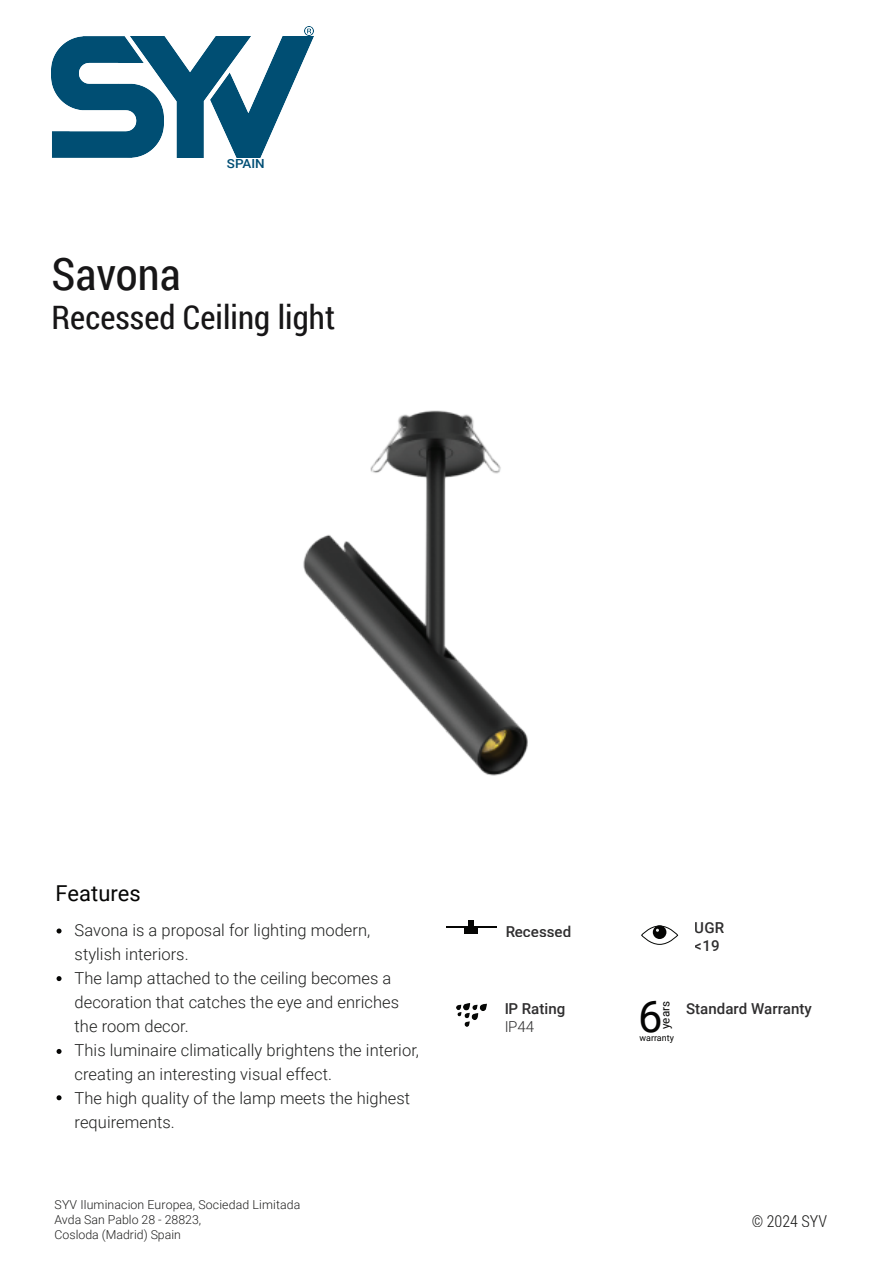
<style>
.page{position:relative;width:893px;height:1263px;background:#fff}
.page>*{position:absolute;margin:0;border:0;box-sizing:border-box;transform-origin:0 0}
.t1{font:45px "Roboto Condensed";letter-spacing:.005em;color:#171617}
.t2{font:43.35px "Roboto";color:#050504}
.t3{font:33px "Roboto Condensed";letter-spacing:.005em;color:#171617}
.t4{font:21.9px "Roboto";letter-spacing:.005em;color:#050504}
.t5{font:300 16.5px/24px "Roboto";letter-spacing:.005em;color:#040504}
.t6{font:300 16.5px "Roboto Condensed";letter-spacing:.005em;color:#050504}
.t7{font:500 15.15px/18.1px "Roboto";letter-spacing:.005em;color:#171617}
.t8{font:300 15.15px "Roboto";color:#171617}
.t9{font:500 12.6px "Roboto";color:#004e74;scale:1.07 1}
.t10{font:300 12.3px/14.9px "Roboto";color:#050504}
.t11{font:11.7px "Roboto";letter-spacing:.005em;color:#050504}
.t12{font:8.85px "Roboto";letter-spacing:.005em;color:#050504}
</style>
<div class="page">
<svg style="left:57px;top:928px;width:5px;height:5px"></svg>
<svg style="left:57px;top:976px;width:5px;height:5px"></svg>
<svg style="left:57px;top:1049px;width:5px;height:5px"></svg>
<svg style="left:57px;top:1095px;width:5px;height:5px"></svg>
<img style="left:456px;top:1003px;width:30px;height:23px">
<hr style="left:446px;top:926px;width:50px;height:2px;background:#050504">
<div style="left:464px;top:926px;width:14px;height:8px;background:#050504"></div>
<svg style="left:468px;top:921px;width:6px;height:5px"></svg>
<img style="left:250px;top:37px;width:63px;height:120px">
<img style="left:163px;top:37px;width:87px;height:120px">
<img style="left:52px;top:37px;width:111px;height:120px">
<svg style="left:305px;top:27px;width:8px;height:8px"></svg>
<div style="left:653px;top:925px;width:13px;height:14px;background:#050504;border-radius:50%"></div>
<div style="left:641px;top:926px;width:37px;height:18px;border:1px solid #050705;border-radius:50%"></div>
<img style="left:303px;top:410px;width:225px;height:366px">
<p class="t9" style="left:227px;top:155px;width:37px">SPAIN</p>
<h1 class="t1" style="left:52px;top:242px;width:131px">Savona</h1>
<h3 class="t3" style="left:52px;top:295px;width:285px">Recessed Ceiling light</h3>
<h3 class="t4" style="left:56px;top:878px;width:87px">Features</h3>
<p class="t5" style="left:75px;top:918px;width:346px">Savona is a proposal for lighting modern, stylish interiors.<br>The lamp attached to the ceiling becomes a decoration that catches the eye and enriches the room decor.<br>This luminaire climatically brightens the interior, creating an interesting visual effect.<br>The high quality of the lamp meets the highest requirements.</p>
<p class="t10" style="left:55px;top:1197px;width:247px">SYV Iluminacion Europea, Sociedad Limitada<br>Avda San Pablo 28 - 28823,<br>Cosloda (Madrid) Spain</p>
<p class="t7" style="left:505px;top:922px;width:67px">Recessed</p>
<p class="t7" style="left:695px;top:918px;width:31px">UGR &lt;19</p>
<h2 class="t2" style="left:638px;top:986px;width:26px">6</h2>
<p class="t11" style="left:657px;top:1029px;width:29px;rotate:-90deg">years</p>
<p class="t12" style="left:639px;top:1032px;width:36px">warranty</p>
<p class="t7" style="left:504px;top:999px;width:63px">IP Rating</p>
<p class="t7" style="left:686px;top:999px;width:127px">Standard Warranty</p>
<p class="t8" style="left:504px;top:1016px;width:32px">IP44</p>
<p class="t6" style="left:752px;top:1209px;width:77px">© 2024 SYV</p>
</div>
